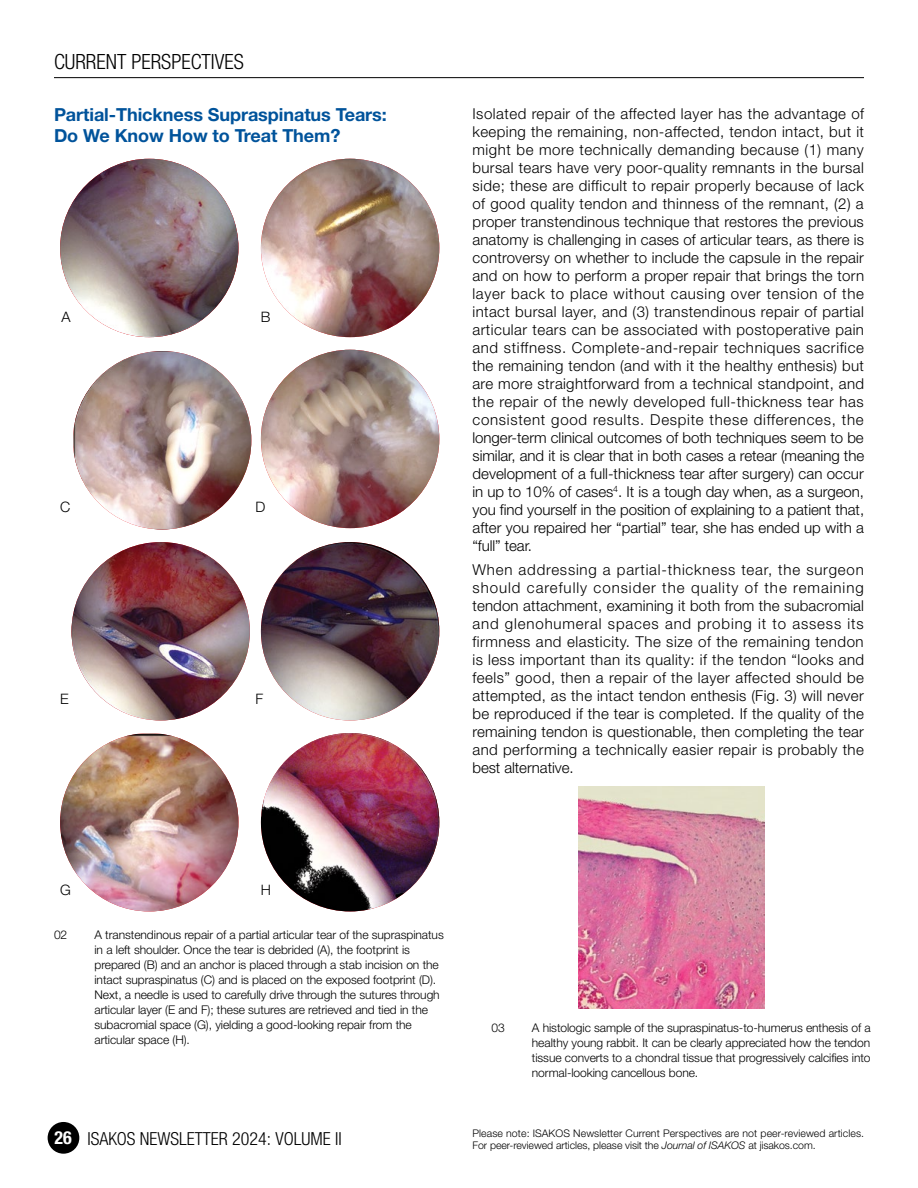
<style>
.page{position:relative;width:918px;height:1188px;background:#fff}
.page>*{position:absolute;margin:0;border:0;box-sizing:border-box;transform-origin:0 0}
.t1{font:300 condensed 21px "Helvetica Neue LT Std";color:#000}
.t2{font:700 18px/21px "Helvetica Neue LT Std";letter-spacing:-.005em;color:#00539b}
.t3{font:300 condensed 18px "Helvetica Neue LT Std";color:#000}
.t4{font:300 15px/18px "Helvetica Neue LT Std";letter-spacing:.005em;color:#000;text-align:justify}
.t5{font:300 14.4px "Helvetica Neue LT Std";color:#000}
.t6{font:300 12px/15px "Helvetica Neue LT Std";letter-spacing:-.005em;color:#000}
.t7{font:300 10.5px/12.6px "Helvetica Neue LT Std";letter-spacing:.01em;color:#000}
.s1{font-weight:700;color:#fff}
.s2{font-style:italic}
</style>
<div class="page">
<div style="left:48px;top:1122px;width:31px;height:32px;background:#000;border-radius:50%"></div>
<hr style="left:54px;top:77px;width:810px;height:1px;background:#000">
<img style="left:73px;top:351px;width:178px;height:178px;border-radius:89px">
<img style="left:261px;top:350px;width:178px;height:178px;border-radius:89px">
<img style="left:60px;top:159px;width:178px;height:178px;border-radius:89px">
<img style="left:261px;top:159px;width:178px;height:178px;border-radius:89px">
<img style="left:72px;top:542px;width:178px;height:178px;border-radius:89px">
<img style="left:261px;top:542px;width:178px;height:178px;border-radius:89px">
<img style="left:60px;top:733px;width:178px;height:178px;border-radius:89px">
<img style="left:261px;top:733px;width:178px;height:178px;border-radius:89px">
<img style="left:578px;top:786px;width:186px;height:222px">
<h1 class="t1" style="left:54px;top:50px;width:191px">CURRENT PERSPECTIVES</h1>
<p class="t2" style="left:54px;top:104px;width:334px">Partial-Thickness Supraspinatus Tears:<br>Do We Know How to Treat Them?</p>
<p class="t4" style="left:472px;top:104px;width:393px">Isolated repair of the affected layer has the advantage of keeping the remaining, non-affected, tendon intact, but it might be more technically demanding because (1) many bursal tears have very poor-quality remnants in the bursal side; these are difficult to repair properly because of lack of good quality tendon and thinness of the remnant, (2) a proper transtendinous technique that restores the previous anatomy is challenging in cases of articular tears, as there is controversy on whether to include the capsule in the repair and on how to perform a proper repair that brings the torn layer back to place without causing over tension of the intact bursal layer, and (3) transtendinous repair of partial articular tears can be associated with postoperative pain and stiffness. Complete-and-repair techniques sacrifice the remaining tendon (and with it the healthy enthesis) but are more straightforward from a technical standpoint, and the repair of the newly developed full-thickness tear has consistent good results. Despite these differences, the longer-term clinical outcomes of both techniques seem to be similar, and it is clear that in both cases a retear (meaning the development of a full-thickness tear after surgery) can occur in up to 10% of cases<sup>4</sup>. It is a tough day when, as a surgeon, you find yourself in the position of explaining to a patient that, after you repaired her “partial” tear, she has ended up with a “full” tear.</p>
<p class="t4" style="left:473px;top:561px;width:393px">When addressing a partial-thickness tear, the surgeon should carefully consider the quality of the remaining tendon attachment, examining it both from the subacromial and glenohumeral spaces and probing it to assess its firmness and elasticity. The size of the remaining tendon is less important than its quality: if the tendon “looks and feels” good, then a repair of the layer affected should be attempted, as the intact tendon enthesis (Fig. 3) will never be reproduced if the tear is completed. If the quality of the remaining tendon is questionable, then completing the tear and performing a technically easier repair is probably the best alternative.</p>
<p class="t5" style="left:62px;top:308px;width:11px">A</p>
<p class="t5" style="left:261px;top:308px;width:11px">B</p>
<p class="t5" style="left:60px;top:498px;width:12px">C</p>
<p class="t5" style="left:255px;top:498px;width:11px">D</p>
<p class="t5" style="left:60px;top:691px;width:10px">E</p>
<p class="t5" style="left:255px;top:691px;width:9px">F</p>
<p class="t5" style="left:60px;top:882px;width:12px">G</p>
<p class="t5" style="left:261px;top:882px;width:12px">H</p>
<p class="t6" style="left:54px;top:927px;width:15px">02</p>
<p class="t6" style="left:94px;top:927px;width:351px">A transtendinous repair of a partial articular tear of the supraspinatus in a left shoulder. Once the tear is debrided (A), the footprint is prepared (B) and an anchor is placed through a stab incision on the intact supraspinatus (C) and is placed on the exposed footprint (D).<br>Next, a needle is used to carefully drive through the sutures through articular layer (E and F); these sutures are retrieved and tied in the subacromial space (G), yielding a good-looking repair from the articular space (H).</p>
<p class="t3" style="left:55px;top:1128px;width:289px"><span class="s1">26</span> ISAKOS NEWSLETTER 2024: VOLUME II</p>
<p class="t6" style="left:491px;top:1020px;width:15px">03</p>
<p class="t6" style="left:532px;top:1020px;width:340px;text-align:justify">A histologic sample of the supraspinatus-to-humerus enthesis of a healthy young rabbit. It can be clearly appreciated how the tendon tissue converts to a chondral tissue that progressively calcifies into normal-looking cancellous bone.</p>
<p class="t7" style="left:472px;top:1126px;width:393px">Please note: ISAKOS Newsletter Current Perspectives are not peer-reviewed articles.<br>For peer-reviewed articles, please visit the <span class="s2">Journal of ISAKOS</span> at jisakos.com.</p>
</div>
